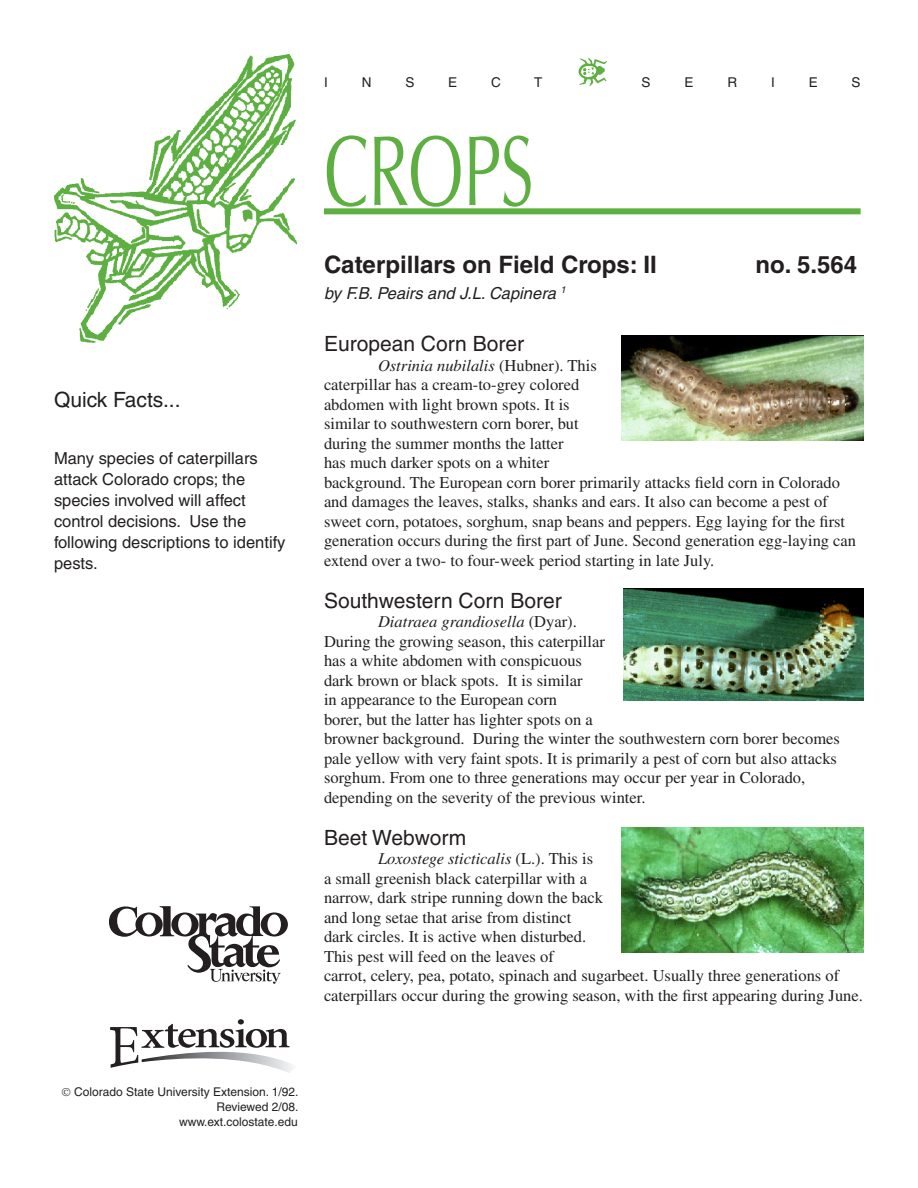
<style>
.page{position:relative;width:918px;height:1188px;background:#fff}
.page>*{position:absolute;margin:0;border:0;box-sizing:border-box;transform-origin:0 0}
.Category_title{font:100.5px "Zapf Humanist 601 BT";color:#5daf41;scale:.67 1}
.Fact_sheet_title__no{font:700 24px "Helvetica";color:#231f20}
.Subhead_1{font:21px "Helvetica";color:#231f20}
.Quick_facts_subhead{font:21px "Helvetica";color:#231f20}
.Body_text{font:16.5px/19.5px "Times";color:#231f20}
.Quick_facts_copy{font:16.5px/21px "Helvetica";color:#231f20}
.Byline{font:italic 16.5px "Helvetica";color:#231f20}
.Series_title{font:13.5px "Helvetica";color:#231f20}
.Copyright{font:12px "Helvetica";color:#231f20}
.s1{font-style:italic}
</style>
<div class="page">
<img style="left:578px;top:57px;width:29px;height:30px">
<img style="left:54px;top:54px;width:243px;height:288px">
<div style="left:324px;top:208px;width:537px;height:6px;background:#5daf41"></div>
<img style="left:621px;top:335px;width:243px;height:106px">
<img style="left:624px;top:589px;width:240px;height:111px">
<img style="left:621px;top:828px;width:243px;height:124px">
<svg style="left:110px;top:1019px;width:182px;height:54px"></svg>
<svg style="left:109px;top:906px;width:179px;height:78px"></svg>
<p class="Quick_facts_subhead" style="left:54px;top:387px;width:128px">Quick Facts...</p>
<p class="Quick_facts_copy" style="left:54px;top:448px;width:233px">Many species of caterpillars attack Colorado crops; the species involved will affect control decisions. Use the following descriptions to identify pests.</p>
<p class="Series_title" style="left:324px;top:75px;width:5px">I</p>
<p class="Series_title" style="left:362px;top:75px;width:11px">N</p>
<p class="Series_title" style="left:405px;top:75px;width:11px">S</p>
<p class="Series_title" style="left:448px;top:75px;width:11px">E</p>
<p class="Series_title" style="left:491px;top:75px;width:11px">C</p>
<p class="Series_title" style="left:534px;top:75px;width:10px">T</p>
<p class="Series_title" style="left:642px;top:75px;width:11px">S</p>
<p class="Series_title" style="left:684px;top:75px;width:11px">E</p>
<p class="Series_title" style="left:727px;top:75px;width:11px">R</p>
<p class="Series_title" style="left:771px;top:75px;width:5px">I</p>
<p class="Series_title" style="left:809px;top:75px;width:11px">E</p>
<p class="Series_title" style="left:852px;top:75px;width:11px">S</p>
<p class="Category_title" style="left:324px;top:109px;width:314px">CROPS</p>
<p class="Fact_sheet_title__no" style="left:324px;top:250px;width:334px">Caterpillars on Field Crops: II</p>
<p class="Fact_sheet_title__no" style="left:755px;top:250px;width:103px">no. 5.564</p>
<p class="Byline" style="left:324px;top:284px;width:243px">by F.B. Peairs and J.L. Capinera <sup>1</sup></p>
<p class="Subhead_1" style="left:324px;top:332px;width:202px">European Corn Borer</p>
<p class="Body_text" style="left:324px;top:355px;width:534px;text-indent:54px"><span class="s1">Ostrinia nubilalis</span> (Hubner). This<br>caterpillar has a cream-to-grey colored<br>abdomen with light brown spots. It is<br>similar to southwestern corn borer, but<br>during the summer months the latter<br>has much darker spots on a whiter<br>background. The European corn borer primarily attacks field corn in Colorado and damages the leaves, stalks, shanks and ears. It also can become a pest of sweet corn, potatoes, sorghum, snap beans and peppers. Egg laying for the first generation occurs during the first part of June. Second generation egg-laying can extend over a two- to four-week period starting in late July.</p>
<p class="Subhead_1" style="left:324px;top:588px;width:239px">Southwestern Corn Borer</p>
<p class="Body_text" style="left:324px;top:612px;width:518px;text-indent:54px"><span class="s1">Diatraea grandiosella</span> (Dyar).<br>During the growing season, this caterpillar<br>has a white abdomen with conspicuous<br>dark brown or black spots. It is similar<br>in appearance to the European corn<br>borer, but the latter has lighter spots on a<br>browner background. During the winter the southwestern corn borer becomes pale yellow with very faint spots. It is primarily a pest of corn but also attacks sorghum. From one to three generations may occur per year in Colorado, depending on the severity of the previous winter.</p>
<p class="Subhead_1" style="left:324px;top:825px;width:144px">Beet Webworm</p>
<p class="Body_text" style="left:324px;top:849px;width:540px;text-indent:54px"><span class="s1">Loxostege sticticalis</span> (L.). This is<br>a small greenish black caterpillar with a<br>narrow, dark stripe running down the back<br>and long setae that arise from distinct<br>dark circles. It is active when disturbed.<br>This pest will feed on the leaves of<br>carrot, celery, pea, potato, spinach and sugarbeet. Usually three generations of caterpillars occur during the growing season, with the first appearing during June.</p>
<p class="Copyright" style="left:74px;top:1085px;width:226px">Colorado State University Extension. 1/92.</p>
<p class="Copyright" style="left:217px;top:1100px;width:83px">Reviewed 2/08.</p>
<p class="Copyright" style="left:179px;top:1115px;width:120px">www.ext.colostate.edu</p>
</div>
